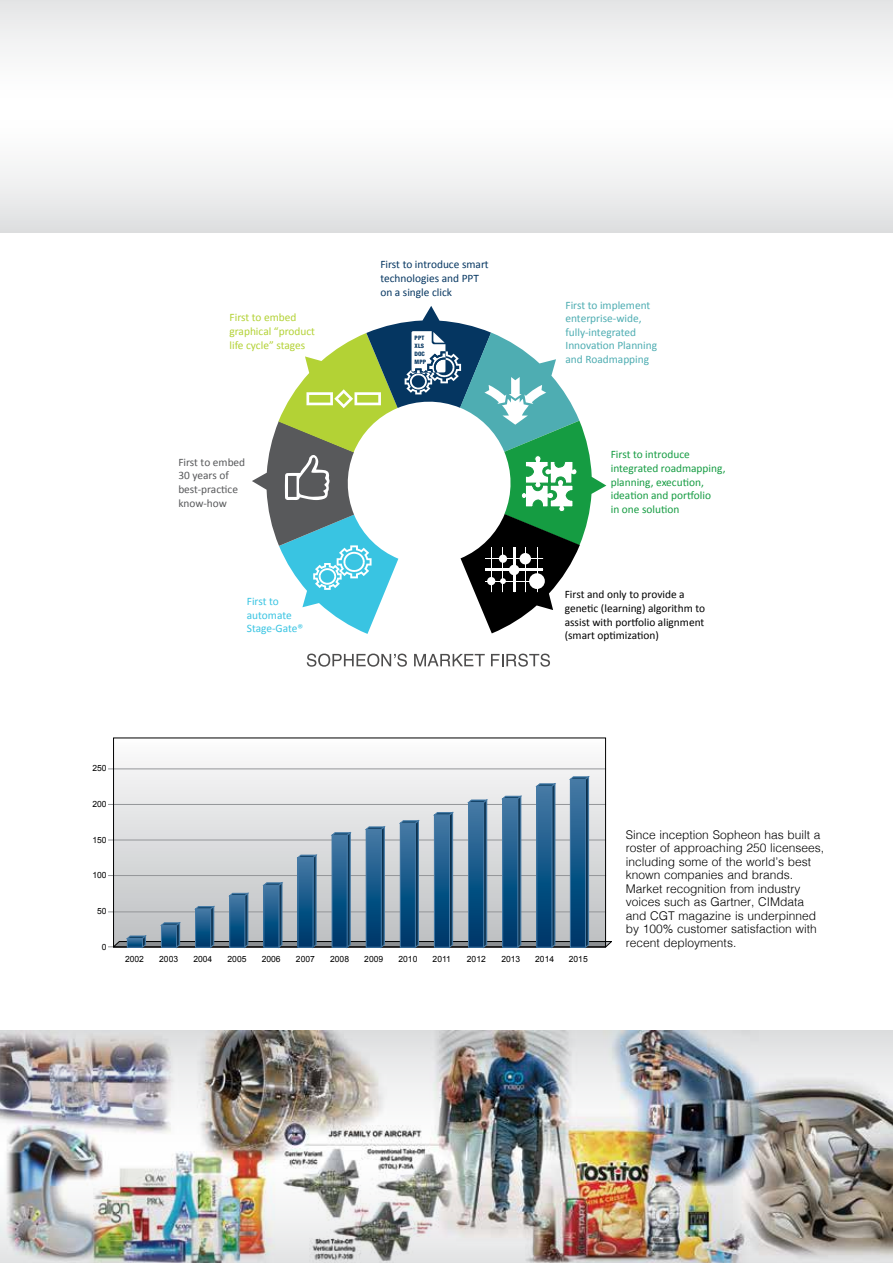
<style>
.page{position:relative;width:893px;height:1263px;background:#fff}
.page>*{position:absolute;margin:0;border:0;box-sizing:border-box;transform-origin:0 0}
.t1{font:300 12px/13.5px "Helvetica";color:#000}
.t2{font:11.4px/13.6px "Calibri";color:#000}
.t3{font:11.4px/13.6px "Calibri";color:#159c42}
.t4{font:11.4px/13.6px "Calibri";color:#4eadb2}
.t5{font:11.4px/13.6px "Calibri";color:#053661}
.t6{font:11.4px/13.6px "Calibri";color:#b3d235}
.t7{font:11.4px/13.6px "Calibri";color:#58595b}
.t8{font:11.4px/13.6px "Calibri";letter-spacing:-.01em;color:#39c4e2}
.t9{font:8.55px "Arial";color:#000}
.t10{font:800 condensed 6px/7.9px "Helvetica Neue";color:#053661}
</style>
<div class="page">
<svg style="left:0;top:0;width:893px;height:232px"></svg>
<svg style="left:252px;top:306px;width:354px;height:328px"></svg>
<div style="left:520px;top:553px;width:11px;height:11px;background:#fff;border-radius:50%"></div>
<div style="left:487px;top:577px;width:8px;height:8px;background:#fff;border-radius:50%"></div>
<svg style="left:307px;top:653px;width:100px;height:14px"></svg>
<svg style="left:414px;top:654px;width:71px;height:12px"></svg>
<svg style="left:491px;top:654px;width:59px;height:13px"></svg>
<div style="left:114px;top:738px;width:492px;height:209px;background:#f6f6f7"></div>
<hr style="left:114px;top:768px;width:491px;height:1px;background:#939598">
<svg style="left:109px;top:776px;width:503px;height:172px"></svg>
<svg style="left:334px;top:837px;width:11px;height:108px"></svg>
<div style="left:332px;top:835px;width:15px;height:112px;border:1px solid #467aa5"></div>
<img style="left:0;top:1031px;width:893px;height:232px">
<p class="t6" style="left:229px;top:311px;width:87px">First to embed graphical “product life cycle” stages</p>
<p class="t7" style="left:178px;top:455px;width:68px">First to embed<br>30 years of best-practice know-how</p>
<p class="t8" style="left:247px;top:594px;width:58px">First to automate<br>Stage-Gate®</p>
<p class="t5" style="left:380px;top:258px;width:110px">First to introduce smart technologies and PPT on a single click</p>
<p class="t10" style="left:415px;top:333px;width:11px">PPT<br>XLS</p>
<p class="t10" style="left:415px;top:357px;width:13px">MPP</p>
<p class="t10" style="left:415px;top:349px;width:12px">DOC</p>
<p class="t4" style="left:565px;top:298px;width:93px">First to implement enterprise-wide, fully-integrated<br>Innovation Planning and Roadmapping</p>
<p class="t3" style="left:611px;top:448px;width:116px">First to introduce integrated roadmapping, planning, execution, ideation and portfolio<br>in one solution</p>
<p class="t2" style="left:565px;top:588px;width:142px">First and only to provide a genetic (learning) algorithm to assist with portfolio alignment (smart optimization)</p>
<p class="t9" style="left:92px;top:762px;width:16px">250</p>
<p class="t9" style="left:92px;top:798px;width:16px">200</p>
<p class="t9" style="left:92px;top:834px;width:16px">150</p>
<p class="t9" style="left:92px;top:869px;width:16px">100</p>
<p class="t9" style="left:97px;top:905px;width:11px">50</p>
<p class="t9" style="left:102px;top:941px;width:6px">0</p>
<p class="t9" style="left:125px;top:953px;width:20px">2002</p>
<p class="t9" style="left:159px;top:953px;width:20px">2003</p>
<p class="t9" style="left:193px;top:953px;width:20px">2004</p>
<p class="t9" style="left:228px;top:953px;width:20px">2005</p>
<p class="t9" style="left:262px;top:953px;width:20px">2006</p>
<p class="t9" style="left:296px;top:953px;width:20px">2007</p>
<p class="t9" style="left:330px;top:953px;width:20px">2008</p>
<p class="t9" style="left:364px;top:953px;width:20px">2009</p>
<p class="t9" style="left:535px;top:953px;width:20px">2014</p>
<p class="t9" style="left:569px;top:953px;width:20px">2015</p>
<p class="t9" style="left:398px;top:953px;width:20px">2010</p>
<p class="t9" style="left:433px;top:953px;width:20px">2011</p>
<p class="t9" style="left:467px;top:953px;width:20px">2012</p>
<p class="t9" style="left:501px;top:953px;width:20px">2013</p>
<p class="t1" style="left:626px;top:827px;width:200px">Since inception Sopheon has built a roster of approaching 250 licensees, including some of the world’s best known companies and brands.<br>Market recognition from industry voices such as Gartner, CIMdata and CGT magazine is underpinned by 100% customer satisfaction with recent deployments.</p>
</div>
